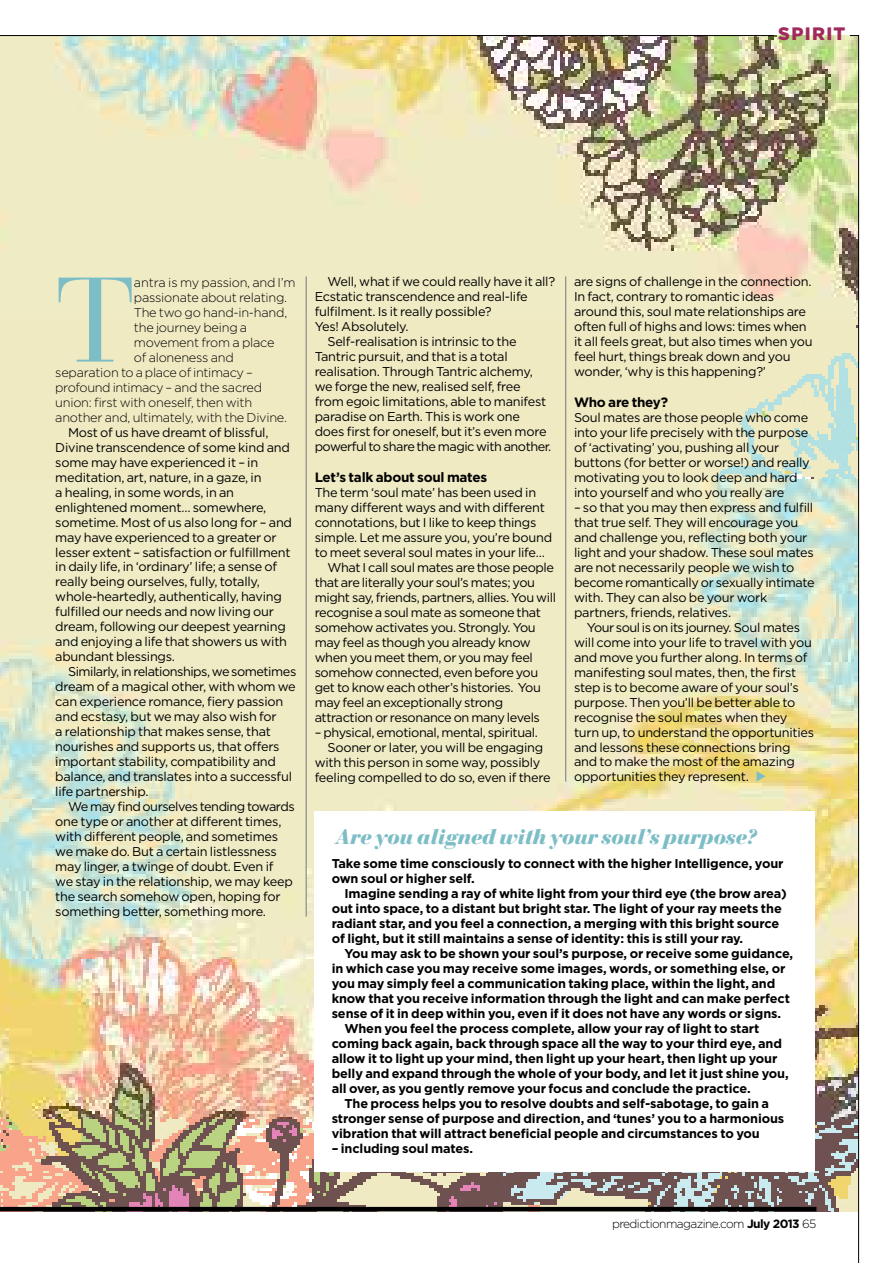
<style>
.page{position:relative;width:893px;height:1263px;background:#fff}
.page>*{position:absolute;margin:0;border:0;box-sizing:border-box;transform-origin:0 0}
.t1{font:119.25px "Bauer Bodoni Std";color:#7dbdc6}
.t2{font:italic 900 21px "Bauer Bodoni Std";letter-spacing:-.03em;color:#7dbdc6}
.t3{font:900 18px "Gotham";letter-spacing:.085em;color:#a02a5c}
.t4{font:700 13.5px "Gotham";letter-spacing:-.02em;color:#000}
.t5{font:12.75px/15px "Gotham";letter-spacing:-.02em;color:#000}
.t6{font:700 12.75px/15px "Gotham";letter-spacing:-.01em;color:#000}
.t7{font:300 12.75px "Gotham";letter-spacing:-.02em;color:#000}
.t8{font:12.75px "Gotham";letter-spacing:-.04em;color:#000}
.t9{font:300 12px "Gotham";letter-spacing:-.05em;color:#000}
.s1{font-weight:700}
</style>
<div class="page">
<img style="left:0;top:35px;width:859px;height:1228px">
<hr style="left:306px;top:276px;width:1px;height:641px;background:#77787b">
<hr style="left:565px;top:276px;width:1px;height:506px;background:#77787b">
<div style="left:315px;top:812px;width:500px;height:360px;background:#fff"></div>
<svg style="left:756px;top:771px;width:10px;height:11px"></svg>
<h3 class="t3" style="left:778px;top:21px;width:69px">spirit</h3>
<h1 class="t1" style="left:55px;top:249px;width:81px">T</h1>
<p class="t7" style="left:134px;top:275px;width:163px">antra is my passion, and I’m</p>
<p class="t7" style="left:134px;top:290px;width:155px">passionate about relating.</p>
<p class="t7" style="left:134px;top:305px;width:155px">The two go hand-in-hand,</p>
<p class="t7" style="left:134px;top:320px;width:115px">the journey being a</p>
<p class="t7" style="left:134px;top:335px;width:142px">movement from a place</p>
<p class="t7" style="left:134px;top:350px;width:101px">of aloneness and</p>
<p class="t7" style="left:55px;top:365px;width:199px">separation to a place of intimacy –</p>
<p class="t7" style="left:55px;top:380px;width:208px">profound intimacy – and the sacred</p>
<p class="t7" style="left:55px;top:395px;width:198px">union: first with oneself, then with</p>
<p class="t7" style="left:55px;top:410px;width:233px">another and, ultimately, with the Divine.</p>
<p class="t5" style="left:55px;top:424px;width:238px;text-indent:13px">Most of us have dreamt of blissful, Divine transcendence of some kind and some may have experienced it – in meditation, art, nature, in a gaze, in<br>a healing, in some words, in an enlightened moment… somewhere, sometime. Most of us also long for – and may have experienced to a greater or lesser extent – satisfaction or fulfillment in daily life, in ‘ordinary’ life; a sense of really being ourselves, fully, totally, whole-heartedly, authentically, having fulfilled our needs and now living our dream, following our deepest yearning and enjoying a life that showers us with abundant blessings.</p>
<p class="t5" style="left:55px;top:664px;width:243px;text-indent:13px">Similarly, in relationships, we sometimes dream of a magical other, with whom we can experience romance, fiery passion and ecstasy, but we may also wish for<br>a relationship that makes sense, that nourishes and supports us, that offers important stability, compatibility and balance, and translates into a successful life partnership.</p>
<p class="t5" style="left:55px;top:799px;width:241px;text-indent:13px">We may find ourselves tending towards one type or another at different times, with different people, and sometimes we make do. But a certain listlessness may linger, a twinge of doubt. Even if<br>we stay in the relationship, we may keep the search somehow open, hoping for something better, something more.</p>
<p class="t5" style="left:327px;top:274px;width:229px">Well, what if we could really have it all?</p>
<p class="t5" style="left:315px;top:289px;width:215px">Ecstatic transcendence and real-life</p>
<p class="t5" style="left:315px;top:304px;width:178px">fulfilment. Is it really possible?</p>
<p class="t5" style="left:315px;top:319px;width:95px">Yes! Absolutely.</p>
<p class="t5" style="left:327px;top:334px;width:191px">Self-realisation is intrinsic to the</p>
<p class="t5" style="left:315px;top:349px;width:195px">Tantric pursuit, and that is a total</p>
<p class="t5" style="left:315px;top:364px;width:220px">realisation. Through Tantric alchemy,</p>
<p class="t5" style="left:315px;top:379px;width:208px">we forge the new, realised self, free</p>
<p class="t5" style="left:315px;top:394px;width:233px">from egoic limitations, able to manifest</p>
<p class="t5" style="left:315px;top:409px;width:207px">paradise on Earth. This is work one</p>
<p class="t5" style="left:315px;top:424px;width:233px">does first for oneself, but it’s even more</p>
<p class="t8" style="left:315px;top:439px;width:238px">powerful to share the magic with another.</p>
<p class="t4" style="left:315px;top:468px;width:174px">Let’s talk about soul mates</p>
<p class="t5" style="left:315px;top:484px;width:223px">The term ‘soul mate’ has been used in</p>
<p class="t5" style="left:315px;top:499px;width:232px">many different ways and with different</p>
<p class="t5" style="left:315px;top:514px;width:223px">connotations, but I like to keep things</p>
<p class="t5" style="left:315px;top:529px;width:239px">simple. Let me assure you, you’re bound</p>
<p class="t5" style="left:315px;top:544px;width:232px">to meet several soul mates in your life…</p>
<p class="t5" style="left:327px;top:559px;width:228px">What I call soul mates are those people</p>
<p class="t5" style="left:315px;top:574px;width:222px">that are literally your soul’s mates; you</p>
<p class="t5" style="left:315px;top:589px;width:243px">might say, friends, partners, allies. You will</p>
<p class="t5" style="left:315px;top:604px;width:228px">recognise a soul mate as someone that</p>
<p class="t5" style="left:315px;top:619px;width:223px">somehow activates you. Strongly. You</p>
<p class="t5" style="left:315px;top:634px;width:218px">may feel as though you already know</p>
<p class="t5" style="left:315px;top:649px;width:220px">when you meet them, or you may feel</p>
<p class="t5" style="left:315px;top:664px;width:225px">somehow connected, even before you</p>
<p class="t5" style="left:315px;top:679px;width:228px">get to know each other’s histories. You</p>
<p class="t5" style="left:315px;top:694px;width:190px">may feel an exceptionally strong</p>
<p class="t5" style="left:315px;top:709px;width:227px">attraction or resonance on many levels</p>
<p class="t5" style="left:315px;top:724px;width:225px">– physical, emotional, mental, spiritual.</p>
<p class="t5" style="left:327px;top:739px;width:217px">Sooner or later, you will be engaging</p>
<p class="t5" style="left:315px;top:754px;width:227px">with this person in some way, possibly</p>
<p class="t5" style="left:315px;top:769px;width:238px">feeling compelled to do so, even if there</p>
<p class="t5" style="left:574px;top:274px;width:240px">are signs of challenge in the connection.<br>In fact, contrary to romantic ideas around this, soul mate relationships are often full of highs and lows: times when it all feels great, but also times when you feel hurt, things break down and you wonder, ‘why is this happening?’</p>
<p class="t4" style="left:574px;top:393px;width:95px">Who are they?</p>
<p class="t5" style="left:574px;top:409px;width:237px">Soul mates are those people who come into your life precisely with the purpose of ‘activating’ you, pushing all your buttons (for better or worse!) and really motivating you to look deep and hard into yourself and who you really are</p>
<p class="t5" style="left:574px;top:499px;width:242px">– so that you may then express and fulfill that true self. They will encourage you and challenge you, reflecting both your light and your shadow. These soul mates are not necessarily people we wish to become romantically or sexually intimate with. They can also be your work partners, friends, relatives.</p>
<p class="t5" style="left:574px;top:619px;width:242px;text-indent:13px">Your soul is on its journey. Soul mates will come into your life to travel with you and move you further along. In terms of manifesting soul mates, then, the first step is to become aware of your soul’s purpose. Then you’ll be better able to recognise the soul mates when they turn up, to understand the opportunities and lessons these connections bring and to make the most of the amazing opportunities they represent.</p>
<h2 class="t2" style="left:336px;top:824px;width:424px">Are you aligned with your soul’s purpose?</h2>
<p class="t6" style="left:332px;top:855px;width:453px">Take some time consciously to connect with the higher Intelligence, your own soul or higher self.</p>
<p class="t6" style="left:332px;top:885px;width:457px;text-indent:13px">Imagine sending a ray of white light from your third eye (the brow area) out into space, to a distant but bright star. The light of your ray meets the radiant star, and you feel a connection, a merging with this bright source of light, but it still maintains a sense of identity: this is still your ray.</p>
<p class="t6" style="left:344px;top:945px;width:450px">You may ask to be shown your soul’s purpose, or receive some guidance,</p>
<p class="t6" style="left:332px;top:960px;width:455px">in which case you may receive some images, words, or something else, or</p>
<p class="t6" style="left:332px;top:975px;width:445px">you may simply feel a communication taking place, within the light, and</p>
<p class="t6" style="left:332px;top:990px;width:460px">know that you receive information through the light and can make perfect</p>
<p class="t6" style="left:332px;top:1005px;width:451px">sense of it in deep within you, even if it does not have any words or signs.</p>
<p class="t6" style="left:344px;top:1020px;width:416px">When you feel the process complete, allow your ray of light to start</p>
<p class="t6" style="left:332px;top:1035px;width:452px">coming back again, back through space all the way to your third eye, and</p>
<p class="t6" style="left:332px;top:1050px;width:447px">allow it to light up your mind, then light up your heart, then light up your</p>
<p class="t6" style="left:332px;top:1065px;width:458px">belly and expand through the whole of your body, and let it just shine you,</p>
<p class="t6" style="left:332px;top:1080px;width:421px">all over, as you gently remove your focus and conclude the practice.</p>
<p class="t6" style="left:344px;top:1095px;width:426px">The process helps you to resolve doubts and self-sabotage, to gain a</p>
<p class="t6" style="left:332px;top:1110px;width:454px">stronger sense of purpose and direction, and ‘tunes’ you to a harmonious</p>
<p class="t6" style="left:332px;top:1125px;width:430px">vibration that will attract beneficial people and circumstances to you</p>
<p class="t6" style="left:332px;top:1140px;width:143px">– including soul mates.</p>
<p class="t9" style="left:612px;top:1217px;width:206px">predictionmagazine.com <span class="s1">July 2013</span> 65</p>
</div>
